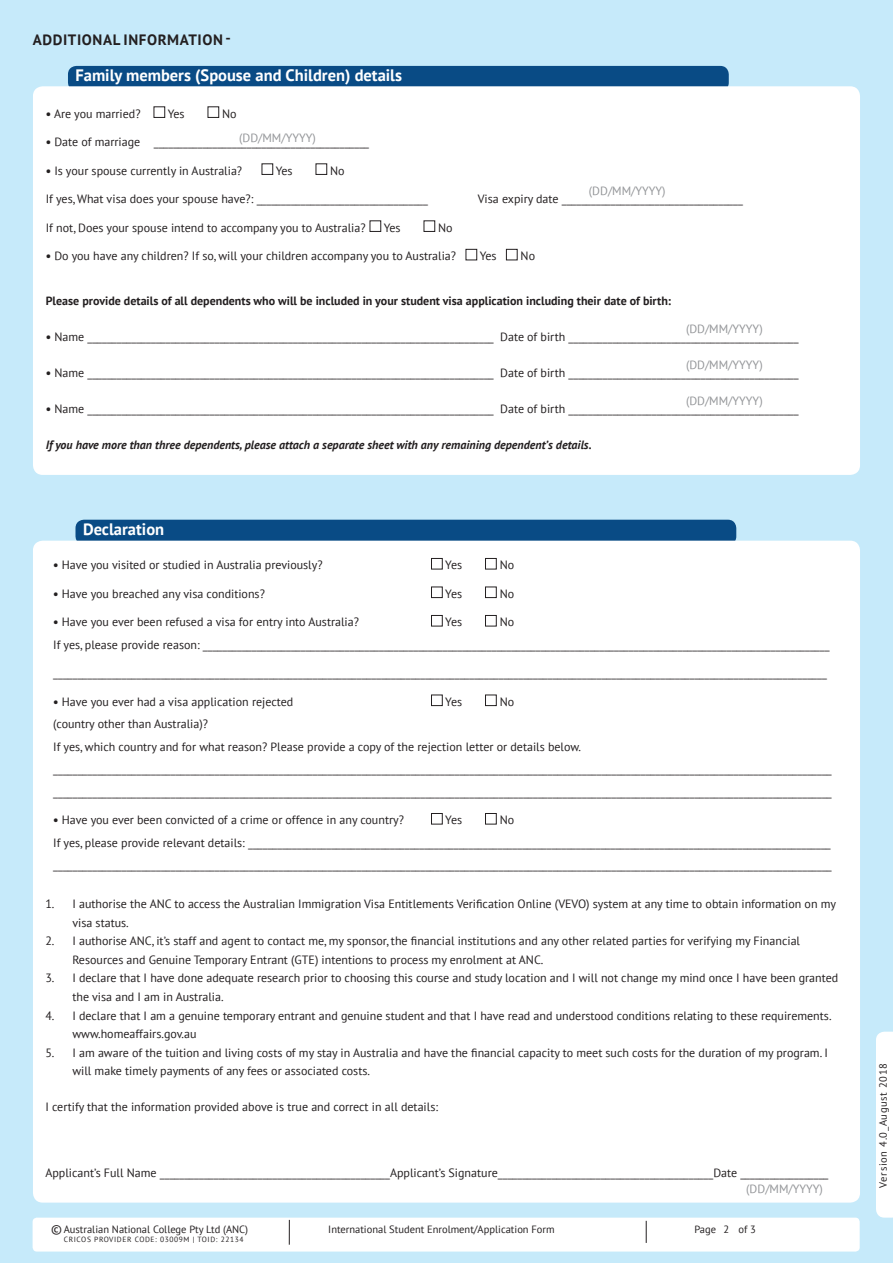
<style>
.page{position:relative;width:893px;height:1263px;background:#c6eafa}
.page>*{position:absolute;margin:0;border:0;box-sizing:border-box;transform-origin:0 0}
.t1{font:700 16.5px "PT Sans";color:#fff}
.t2{font:700 15px "PT Sans";letter-spacing:.04em;color:#231f20}
.t3{font:13.5px "PT Sans";color:#231f20}
.t4{font:12px/18.6px "PT Sans";color:#231f20}
.t5{font:700 12px "PT Sans";color:#231f20}
.t6{font:italic 700 12px "PT Sans";color:#231f20}
.t7{font:12px "PT Sans";color:#939598}
.t8{font:10.5px "PT Sans";color:#231f20}
.t9{font:10.5px "PT Sans";letter-spacing:.06em;color:#231f20}
.t10{font:7.5px "PT Sans";letter-spacing:.08em;color:#231f20}
.s1{font-weight:700}
</style>
<div class="page">
<div style="left:68px;top:66px;width:661px;height:25px;background:#094b85;border-radius:9px"></div>
<div style="left:33px;top:86px;width:827px;height:389px;background:#fff;border-radius:10px"></div>
<div style="left:154px;top:107px;width:11px;height:11px;border:1px solid #231f20"></div>
<div style="left:208px;top:107px;width:11px;height:11px;border:1px solid #231f20"></div>
<div style="left:262px;top:164px;width:11px;height:11px;border:1px solid #231f20"></div>
<div style="left:316px;top:164px;width:11px;height:11px;border:1px solid #231f20"></div>
<div style="left:370px;top:221px;width:11px;height:11px;border:1px solid #231f20"></div>
<div style="left:424px;top:221px;width:11px;height:11px;border:1px solid #231f20"></div>
<div style="left:466px;top:249px;width:11px;height:11px;border:1px solid #231f20"></div>
<div style="left:506px;top:249px;width:11px;height:11px;border:1px solid #231f20"></div>
<div style="left:75px;top:520px;width:661px;height:25px;background:#094b85;border-radius:9px"></div>
<div style="left:33px;top:541px;width:827px;height:661px;background:#fff;border-radius:10px"></div>
<div style="left:431px;top:558px;width:11px;height:11px;border:1px solid #231f20"></div>
<div style="left:485px;top:558px;width:11px;height:11px;border:1px solid #231f20"></div>
<div style="left:431px;top:587px;width:11px;height:11px;border:1px solid #231f20"></div>
<div style="left:485px;top:587px;width:11px;height:11px;border:1px solid #231f20"></div>
<div style="left:431px;top:615px;width:11px;height:11px;border:1px solid #231f20"></div>
<div style="left:485px;top:615px;width:11px;height:11px;border:1px solid #231f20"></div>
<div style="left:431px;top:695px;width:11px;height:11px;border:1px solid #231f20"></div>
<div style="left:485px;top:695px;width:11px;height:11px;border:1px solid #231f20"></div>
<div style="left:431px;top:813px;width:11px;height:11px;border:1px solid #231f20"></div>
<div style="left:485px;top:813px;width:11px;height:11px;border:1px solid #231f20"></div>
<div style="left:33px;top:1217px;width:827px;height:34px;background:#fff;border-radius:4px"></div>
<svg style="left:289px;top:1220px;width:1px;height:25px"></svg>
<svg style="left:646px;top:1221px;width:1px;height:22px"></svg>
<div style="left:876px;top:1032px;width:17px;height:185px;background:#fff"></div>
<p class="t2" style="left:33px;top:29px;width:200px">ADDITIONAL INFORMATION -</p>
<p class="t1" style="left:75px;top:65px;width:328px">Family members (Spouse and Children) details</p>
<p class="t4" style="left:46px;top:104px;width:96px"><span class="s1">•</span> Are you married?</p>
<p class="t4" style="left:168px;top:104px;width:18px">Yes</p>
<p class="t4" style="left:222px;top:104px;width:16px">No</p>
<p class="t4" style="left:46px;top:132px;width:325px"><span class="s1">•</span> Date of marriage ____________________________________________</p>
<p class="t4" style="left:46px;top:161px;width:198px"><span class="s1">•</span> Is your spouse currently in Australia?</p>
<p class="t4" style="left:276px;top:161px;width:18px">Yes</p>
<p class="t4" style="left:330px;top:161px;width:16px">No</p>
<p class="t4" style="left:46px;top:189px;width:384px">If yes, What visa does your spouse have?: ___________________________________</p>
<p class="t4" style="left:478px;top:189px;width:267px">Visa expiry date _____________________________________</p>
<p class="t4" style="left:46px;top:218px;width:321px">If not, Does your spouse intend to accompany you to Australia?</p>
<p class="t4" style="left:384px;top:218px;width:18px">Yes</p>
<p class="t4" style="left:438px;top:218px;width:16px">No</p>
<p class="t4" style="left:46px;top:246px;width:412px"><span class="s1">•</span> Do you have any children? If so, will your children accompany you to Australia?</p>
<p class="t4" style="left:480px;top:246px;width:18px">Yes</p>
<p class="t4" style="left:521px;top:246px;width:16px">No</p>
<p class="t5" style="left:46px;top:293px;width:627px">Please provide details of all dependents who will be included in your student visa application including their date of birth:</p>
<p class="t4" style="left:46px;top:327px;width:754px"><span class="s1">•</span> Name ___________________________________________________________________________________ Date of birth _______________________________________________</p>
<p class="t4" style="left:46px;top:363px;width:754px"><span class="s1">•</span> Name ___________________________________________________________________________________ Date of birth _______________________________________________</p>
<p class="t4" style="left:46px;top:399px;width:754px"><span class="s1">•</span> Name ___________________________________________________________________________________ Date of birth _______________________________________________</p>
<p class="t6" style="left:46px;top:437px;width:547px">If you have more than three dependents, please attach a separate sheet with any remaining dependent’s details.</p>
<p class="t7" style="left:239px;top:130px;width:78px">(DD/MM/YYYY)</p>
<p class="t7" style="left:589px;top:183px;width:78px">(DD/MM/YYYY)</p>
<p class="t7" style="left:686px;top:321px;width:78px">(DD/MM/YYYY)</p>
<p class="t7" style="left:686px;top:357px;width:78px">(DD/MM/YYYY)</p>
<p class="t7" style="left:686px;top:393px;width:78px">(DD/MM/YYYY)</p>
<p class="t1" style="left:83px;top:518px;width:83px">Declaration</p>
<p class="t4" style="left:53px;top:555px;width:271px"><span class="s1">•</span> Have you visited or studied in Australia previously?</p>
<p class="t4" style="left:445px;top:555px;width:18px">Yes</p>
<p class="t4" style="left:500px;top:555px;width:16px">No</p>
<p class="t4" style="left:53px;top:584px;width:213px"><span class="s1">•</span> Have you breached any visa conditions?</p>
<p class="t4" style="left:445px;top:584px;width:18px">Yes</p>
<p class="t4" style="left:500px;top:584px;width:16px">No</p>
<p class="t4" style="left:53px;top:612px;width:307px"><span class="s1">•</span> Have you ever been refused a visa for entry into Australia?</p>
<p class="t4" style="left:445px;top:612px;width:18px">Yes</p>
<p class="t4" style="left:500px;top:612px;width:16px">No</p>
<p class="t4" style="left:53px;top:635px;width:778px">If yes, please provide reason: ________________________________________________________________________________________________________________________________</p>
<p class="t4" style="left:53px;top:663px;width:775px">______________________________________________________________________________________________________________________________________________________________</p>
<p class="t4" style="left:53px;top:692px;width:241px"><span class="s1">•</span> Have you ever had a visa application rejected</p>
<p class="t4" style="left:445px;top:692px;width:18px">Yes</p>
<p class="t4" style="left:500px;top:692px;width:16px">No</p>
<p class="t4" style="left:53px;top:714px;width:156px">(country other than Australia)?</p>
<p class="t4" style="left:53px;top:737px;width:529px">If yes, which country and for what reason? Please provide a copy of the rejection letter or details below.</p>
<p class="t4" style="left:53px;top:757px;width:780px;line-height:22.5px">_______________________________________________________________________________________________________________________________________________________________ _______________________________________________________________________________________________________________________________________________________________</p>
<p class="t4" style="left:53px;top:810px;width:352px"><span class="s1">•</span> Have you ever been convicted of a crime or offence in any country?</p>
<p class="t4" style="left:445px;top:810px;width:18px">Yes</p>
<p class="t4" style="left:500px;top:810px;width:16px">No</p>
<p class="t4" style="left:53px;top:831px;width:780px;line-height:22.5px">If yes, please provide relevant details: _______________________________________________________________________________________________________________________ _______________________________________________________________________________________________________________________________________________________________</p>
<p class="t4" style="left:72px;top:894px;width:765px;text-indent:-27px">1. I authorise the ANC to access the Australian Immigration Visa Entitlements Verification Online (VEVO) system at any time to obtain information on my visa status.</p>
<p class="t4" style="left:72px;top:931px;width:729px;text-indent:-27px">2. I authorise ANC, it’s staff and agent to contact me, my sponsor, the financial institutions and any other related parties for verifying my Financial<br>Resources and Genuine Temporary Entrant (GTE) intentions to process my enrolment at ANC.</p>
<p class="t4" style="left:72px;top:968px;width:767px;text-indent:-27px">3. I declare that I have done adequate research prior to choosing this course and study location and I will not change my mind once I have been granted the visa and I am in Australia.</p>
<p class="t4" style="left:72px;top:1006px;width:761px;text-indent:-27px">4. I declare that I am a genuine temporary entrant and genuine student and that I have read and understood conditions relating to these requirements. www.homeaffairs.gov.au</p>
<p class="t4" style="left:72px;top:1043px;width:757px;text-indent:-27px">5. I am aware of the tuition and living costs of my stay in Australia and have the financial capacity to meet such costs for the duration of my program. I will make timely payments of any fees or associated costs.</p>
<p class="t4" style="left:45px;top:1097px;width:394px">I certify that the information provided above is true and correct in all details:</p>
<p class="t4" style="left:45px;top:1163px;width:785px">Applicant’s Full Name _______________________________________________Applicant’s Signature____________________________________________Date __________________</p>
<p class="t7" style="left:746px;top:1181px;width:78px">(DD/MM/YYYY)</p>
<p class="t8" style="left:64px;top:1222px;width:186px">Australian National College Pty Ltd (ANC)</p>
<p class="t8" style="left:328px;top:1222px;width:228px">International Student Enrolment/Application Form</p>
<p class="t8" style="left:694px;top:1222px;width:23px">Page</p>
<p class="t8" style="left:738px;top:1222px;width:19px">of 3</p>
<p class="t10" style="left:64px;top:1235px;width:181px">CRICOS PROVIDER CODE: 03009M | TOID: 22134</p>
<p class="t3" style="left:51px;top:1221px;width:12px">©</p>
<p class="t8" style="left:724px;top:1223px;width:7px">2</p>
<p class="t9" style="left:876px;top:1187px;width:126px;rotate:-90deg">Version 4.0_August 2018</p>
</div>
